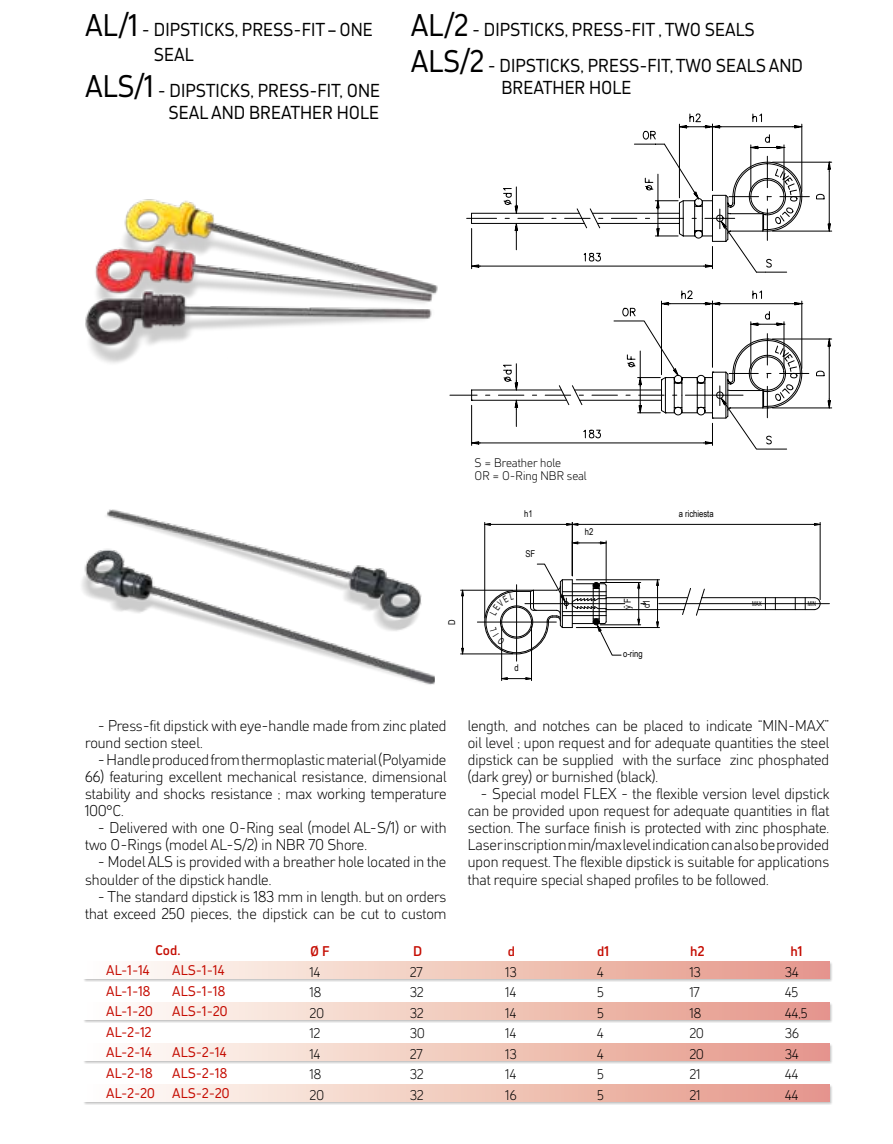
<style>
.page{position:relative;width:893px;height:1144px;background:#fff}
.page>*{position:absolute;margin:0;border:0;box-sizing:border-box;transform-origin:0 0}
.t1{font:18px/25.2px "Vauxhall";color:#000;scale:.95 1}
.t2{font:300 15px/17.1px "Vauxhall";color:#000}
.t3{font:13.5px/20.4px "Vauxhall";color:#c50c02}
.t4{font:300 13.5px/20.4px "Vauxhall";color:#000}
.t5{font:500 13.5px "Vauxhall";color:#c50c02}
.t6{font:300 12px/12.6px "Vauxhall";color:#000}
.t7{font:9.3px/19px "Arial Narrow";color:#000}
.t8{font:6.75px "Arial Narrow";color:#000;scale:.82 1}
.s1{font-size:30px}
</style>
<div class="page">
<div style="left:83px;top:1002px;width:749px;height:21px;background:#000;opacity:.55"></div>
<div style="left:84px;top:1002px;width:745px;height:17px;background:linear-gradient(to right,#fffffa,#e59686)"></div>
<div style="left:83px;top:961px;width:749px;height:21px;background:#000;opacity:.55"></div>
<div style="left:84px;top:961px;width:745px;height:17px;background:linear-gradient(to right,#fffffa,#e59686)"></div>
<div style="left:83px;top:1084px;width:749px;height:21px;background:#000;opacity:.55"></div>
<div style="left:84px;top:1084px;width:745px;height:17px;background:linear-gradient(to right,#fffffa,#e59686)"></div>
<div style="left:83px;top:1043px;width:749px;height:21px;background:#000;opacity:.55"></div>
<div style="left:84px;top:1043px;width:745px;height:17px;background:linear-gradient(to right,#fffffa,#e59686)"></div>
<hr style="left:772px;top:339px;width:60px;height:1px;background:#000">
<hr style="left:772px;top:408px;width:60px;height:1px;background:#000">
<svg style="left:816px;top:338px;width:15px;height:70px"></svg>
<hr style="left:829px;top:171px;width:1px;height:51px;background:#000">
<hr style="left:772px;top:231px;width:60px;height:1px;background:#000">
<svg style="left:827px;top:222px;width:4px;height:10px"></svg>
<svg style="left:816px;top:193px;width:9px;height:7px"></svg>
<hr style="left:772px;top:162px;width:60px;height:1px;background:#000">
<svg style="left:827px;top:162px;width:4px;height:10px"></svg>
<svg style="left:450px;top:113px;width:359px;height:336px"></svg>
<img style="left:81px;top:509px;width:354px;height:176px">
<hr style="left:606px;top:609px;width:78px;height:1px;background:#000">
<hr style="left:606px;top:597px;width:81px;height:1px;background:#000">
<hr style="left:525px;top:603px;width:100px;height:1px;background:#000">
<hr style="left:701px;top:597px;width:113px;height:1px;background:#000">
<hr style="left:698px;top:609px;width:116px;height:1px;background:#000">
<hr style="left:683px;top:603px;width:146px;height:1px;background:#000">
<svg style="left:814px;top:597px;width:7px;height:13px"></svg>
<hr style="left:477px;top:622px;width:79px;height:1px;background:#000">
<hr style="left:516px;top:585px;width:1px;height:76px;background:#000">
<hr style="left:461px;top:654px;width:52px;height:1px;background:#000">
<hr style="left:461px;top:590px;width:52px;height:1px;background:#000">
<hr style="left:462px;top:597px;width:1px;height:50px;background:#000">
<svg style="left:461px;top:647px;width:3px;height:7px"></svg>
<svg style="left:461px;top:590px;width:3px;height:7px"></svg>
<hr style="left:501px;top:626px;width:1px;height:54px;background:#000">
<hr style="left:531px;top:626px;width:1px;height:54px;background:#000">
<svg style="left:501px;top:677px;width:30px;height:3px"></svg>
<hr style="left:484px;top:522px;width:1px;height:96px;background:#000">
<hr style="left:492px;top:524px;width:73px;height:1px;background:#000">
<svg style="left:484px;top:523px;width:8px;height:3px"></svg>
<hr style="left:606px;top:541px;width:1px;height:41px;background:#000">
<svg style="left:573px;top:541px;width:34px;height:3px"></svg>
<hr style="left:576px;top:579px;width:83px;height:1px;background:#000">
<hr style="left:576px;top:627px;width:83px;height:1px;background:#000">
<hr style="left:600px;top:582px;width:41px;height:1px;background:#000">
<hr style="left:600px;top:624px;width:41px;height:1px;background:#000">
<svg style="left:637px;top:582px;width:9px;height:43px"></svg>
<svg style="left:656px;top:579px;width:49px;height:49px"></svg>
<hr style="left:572px;top:522px;width:1px;height:54px;background:#000">
<hr style="left:820px;top:522px;width:1px;height:78px;background:#000">
<hr style="left:579px;top:524px;width:234px;height:1px;background:#000">
<svg style="left:565px;top:523px;width:14px;height:3px"></svg>
<svg style="left:813px;top:523px;width:8px;height:3px"></svg>
<img style="left:85px;top:199px;width:353px;height:164px">
<svg style="left:484px;top:564px;width:138px;height:92px"></svg>
<p class="t1" style="left:154px;top:17px;width:232px;text-indent:-69px"><span class="s1">AL/1</span> - DIPSTICKS, PRESS-FIT – ONE<br>SEAL</p>
<p class="t1" style="left:85px;top:80px;width:312px;line-height:21.6px;text-align:right"><span class="s1">ALS/1</span> - DIPSTICKS, PRESS-FIT, ONE<br>SEAL AND BREATHER HOLE</p>
<p class="t1" style="left:411px;top:11px;width:415px;line-height:36px"><span class="s1">AL/2</span> - DIPSTICKS, PRESS-FIT , TWO SEALS<br><span class="s1">ALS/2</span> - DIPSTICKS, PRESS-FIT, TWO SEALS AND</p>
<p class="t1" style="left:501px;top:74px;width:138px">BREATHER HOLE</p>
<p class="t6" style="left:475px;top:456px;width:114px">S = Breather hole<br>OR = O-Ring NBR seal</p>
<p class="t7" style="left:524px;top:504px;width:10px">h1</p>
<p class="t7" style="left:525px;top:544px;width:11px">SF</p>
<p class="t7" style="left:585px;top:522px;width:10px">h2</p>
<p class="t7" style="left:442px;top:625px;width:7px;rotate:-90deg">D</p>
<p class="t7" style="left:514px;top:658px;width:6px">d</p>
<p class="t7" style="left:679px;top:504px;width:36px">a richiesta</p>
<p class="t7" style="left:618px;top:609px;width:12px;rotate:-90deg">ÿ F d1</p>
<p class="t7" style="left:623px;top:644px;width:21px">o-ring</p>
<p class="t8" style="left:752px;top:600px;width:13px">MAX</p>
<p class="t8" style="left:808px;top:600px;width:12px">MIN</p>
<p class="t2" style="left:85px;top:716px;width:363px;text-indent:13px">- Press-fit dipstick with eye-handle made from zinc plated round section steel.</p>
<p class="t2" style="left:98px;top:750px;width:350px">- Handle produced from thermoplastic material (Polyamide</p>
<p class="t2" style="left:85px;top:768px;width:363px;text-align:justify">66) featuring excellent mechanical resistance, dimensional stability and shocks resistance ; max working temperature 100°C.</p>
<p class="t2" style="left:85px;top:819px;width:363px;text-indent:13px">- Delivered with one O-Ring seal (model AL-S/1) or with two O-Rings (model AL-S/2) in NBR 70 Shore.</p>
<p class="t2" style="left:85px;top:853px;width:363px;text-indent:13px">- Model ALS is provided with a breather hole located in the shoulder of the dipstick handle.</p>
<p class="t2" style="left:85px;top:887px;width:363px;text-align:right">- The standard dipstick is 183 mm in length. but on orders that exceed 250 pieces, the dipstick can be cut to custom</p>
<p class="t5" style="left:155px;top:941px;width:27px">Cod.</p>
<p class="t3" style="left:106px;top:960px;width:45px">AL-1-14</p>
<p class="t3" style="left:172px;top:960px;width:54px">ALS-1-14</p>
<p class="t3" style="left:106px;top:980px;width:46px">AL-1-18</p>
<p class="t3" style="left:172px;top:980px;width:54px">ALS-1-18</p>
<p class="t3" style="left:106px;top:1001px;width:48px">AL-1-20</p>
<p class="t3" style="left:172px;top:1001px;width:57px">ALS-1-20</p>
<p class="t3" style="left:106px;top:1021px;width:47px">AL-2-12<br>AL-2-14</p>
<p class="t3" style="left:172px;top:1042px;width:56px">ALS-2-14</p>
<p class="t3" style="left:106px;top:1062px;width:48px">AL-2-18</p>
<p class="t3" style="left:172px;top:1062px;width:56px">ALS-2-18</p>
<p class="t3" style="left:106px;top:1083px;width:50px">AL-2-20</p>
<p class="t3" style="left:172px;top:1083px;width:59px">ALS-2-20</p>
<p class="t5" style="left:310px;top:943px;width:21px">Ø F</p>
<p class="t4" style="left:310px;top:961px;width:16px">14<br>18<br>20<br>12<br>14<br>18<br>20</p>
<p class="t5" style="left:413px;top:943px;width:11px">D</p>
<p class="t4" style="left:410px;top:961px;width:16px">27<br>32<br>32<br>30<br>27<br>32<br>32</p>
<p class="t2" style="left:468px;top:716px;width:363px;text-align:justify">length, and notches can be placed to indicate “MIN-MAX” oil level ; upon request and for adequate quantities the steel dipstick can be supplied with the surface zinc phosphated (dark grey) or burnished (black).</p>
<p class="t2" style="left:468px;top:785px;width:363px;text-align:justify;text-indent:13px">- Special model FLEX - the flexible version level dipstick can be provided upon request for adequate quantities in flat section. The surface finish is protected with zinc phosphate.<br>Laser inscription min/max level indication can also be provided upon request. The flexible dipstick is suitable for applications that require special shaped profiles to be followed.</p>
<p class="t5" style="left:508px;top:943px;width:9px">d</p>
<p class="t4" style="left:506px;top:961px;width:13px;text-align:justify">13<br>14<br>14<br>14<br>13<br>14<br>16</p>
<p class="t5" style="left:597px;top:943px;width:14px">d1</p>
<p class="t4" style="left:597px;top:961px;width:8px;text-align:justify">4<br>5<br>5<br>4<br>4<br>5<br>5</p>
<p class="t5" style="left:690px;top:943px;width:16px">h2</p>
<p class="t4" style="left:690px;top:961px;width:16px">13<br>17<br>18<br>20<br>20<br>21<br>21</p>
<p class="t5" style="left:790px;top:943px;width:14px">h1</p>
<p class="t4" style="left:785px;top:961px;width:24px">34<br>45<br>44,5<br>36<br>34<br>44<br>44</p>
</div>
